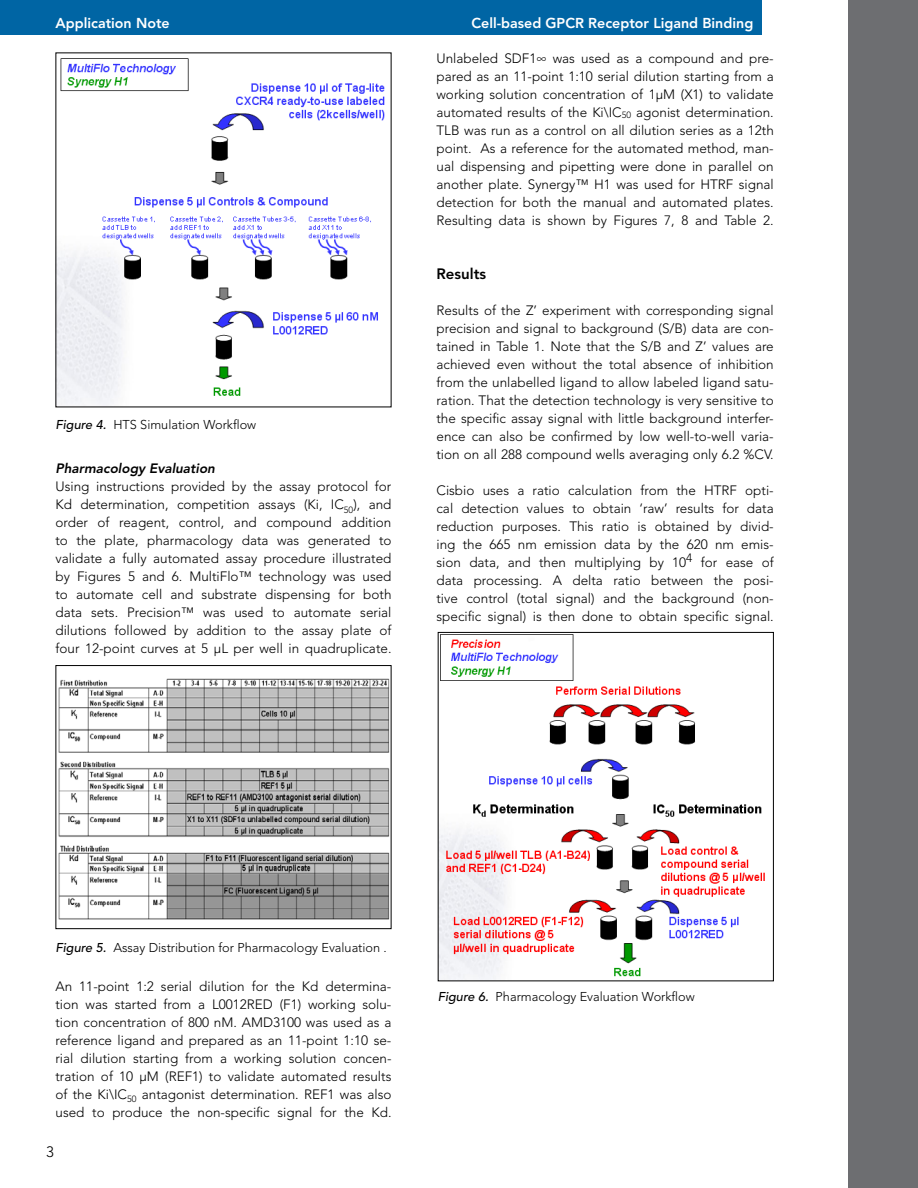
<style>
.page{position:relative;width:918px;height:1188px;background:#fff}
.page>*{position:absolute;margin:0;border:0;box-sizing:border-box;transform-origin:0 0}
.t1{font:800 15px "Avenir LT Std";color:#000}
.t2{font:300 15px "Avenir LT Std";color:#000}
.t3{font:800 14.25px "Avenir LT Std";color:#fff}
.t4{font:300 13.5px/18px "Avenir LT Std";color:#000;text-align:justify}
.t5{font:italic 800 13.5px "Avenir LT Std";color:#000}
.t6{font:300 12.75px "Avenir LT Std";color:#000}
.s1{font-weight:500;font-style:italic}
</style>
<div class="page">
<div style="left:848px;top:0;width:70px;height:1188px;background:#6d6e71"></div>
<div style="left:0;top:0;width:762px;height:34px;background:#0065a4"></div>
<img style="left:58px;top:58px;width:327px;height:347px">
<img style="left:58px;top:678px;width:331px;height:242px">
<div style="left:56px;top:665px;width:335px;height:264px;border:1px solid #000"></div>
<img style="left:440px;top:634px;width:325px;height:345px">
<div style="left:438px;top:632px;width:336px;height:349px;border:1px solid #000"></div>
<p class="t3" style="left:56px;top:15px;width:116px">Application Note</p>
<p class="t6" style="left:56px;top:417px;width:202px"><span class="s1">Figure 4.</span> HTS Simulation Workflow</p>
<p class="t5" style="left:56px;top:460px;width:164px">Pharmacology Evaluation</p>
<p class="t4" style="left:55px;top:477px;width:338px">Using instructions provided by the assay protocol for Kd determination, competition assays (Ki, IC<sub>50</sub>), and order of reagent, control, and compound addition to the plate, pharmacology data was generated to validate a fully automated assay procedure illustrated by Figures 5 and 6. MultiFlo™ technology was used to automate cell and substrate dispensing for both data sets. Precision™ was used to automate serial dilutions followed by addition to the assay plate of four 12-point curves at 5 µL per well in quadruplicate.</p>
<p class="t3" style="left:471px;top:15px;width:283px">Cell-based GPCR Receptor Ligand Binding</p>
<p class="t4" style="left:436px;top:49px;width:339px">Unlabeled SDF1∞ was used as a compound and pre&shy;pared as an 11-point 1:10 serial dilution starting from a working solution concentration of 1µM (X1) to validate automated results of the Ki\IC<sub>50</sub> agonist determination.<br>TLB was run as a control on all dilution series as a 12th point. As a reference for the automated method, man&shy;ual dispensing and pipetting were done in parallel on another plate. Synergy™ H1 was used for HTRF signal detection for both the manual and automated plates.<br>Resulting data is shown by Figures 7, 8 and Table 2.</p>
<p class="t1" style="left:436px;top:265px;width:51px">Results</p>
<p class="t4" style="left:436px;top:301px;width:339px">Results of the Z’ experiment with corresponding signal precision and signal to background (S/B) data are con&shy;tained in Table 1. Note that the S/B and Z’ values are achieved even without the total absence of inhibition from the unlabelled ligand to allow labeled ligand satu&shy;ration. That the detection technology is very sensitive to the specific assay signal with little background interfer&shy;ence can also be confirmed by low well-to-well varia&shy;tion on all 288 compound wells averaging only 6.2 %CV.</p>
<p class="t4" style="left:436px;top:481px;width:339px">Cisbio uses a ratio calculation from the HTRF opti&shy;cal detection values to obtain ‘raw’ results for data reduction purposes. This ratio is obtained by divid&shy;ing the 665 nm emission data by the 620 nm emis&shy;sion data, and then multiplying by 10<sup>4</sup> for ease of data processing. A delta ratio between the posi&shy;tive control (total signal) and the background (non&shy;specific signal) is then done to obtain specific signal.</p>
<p class="t6" style="left:56px;top:940px;width:333px"><span class="s1">Figure 5.</span> Assay Distribution for Pharmacology Evaluation .</p>
<p class="t4" style="left:55px;top:978px;width:338px">An 11-point 1:2 serial dilution for the Kd determina&shy;tion was started from a L0012RED (F1) working solu&shy;tion concentration of 800 nM. AMD3100 was used as a reference ligand and prepared as an 11-point 1:10 se&shy;rial dilution starting from a working solution concen&shy;tration of 10 µM (REF1) to validate automated results of the Ki\IC<sub>50</sub> antagonist determination. REF1 was also used to produce the non-specific signal for the Kd.</p>
<p class="t2" style="left:46px;top:1143px;width:9px">3</p>
<p class="t6" style="left:438px;top:989px;width:259px"><span class="s1">Figure 6.</span> Pharmacology Evaluation Workflow</p>
</div>
